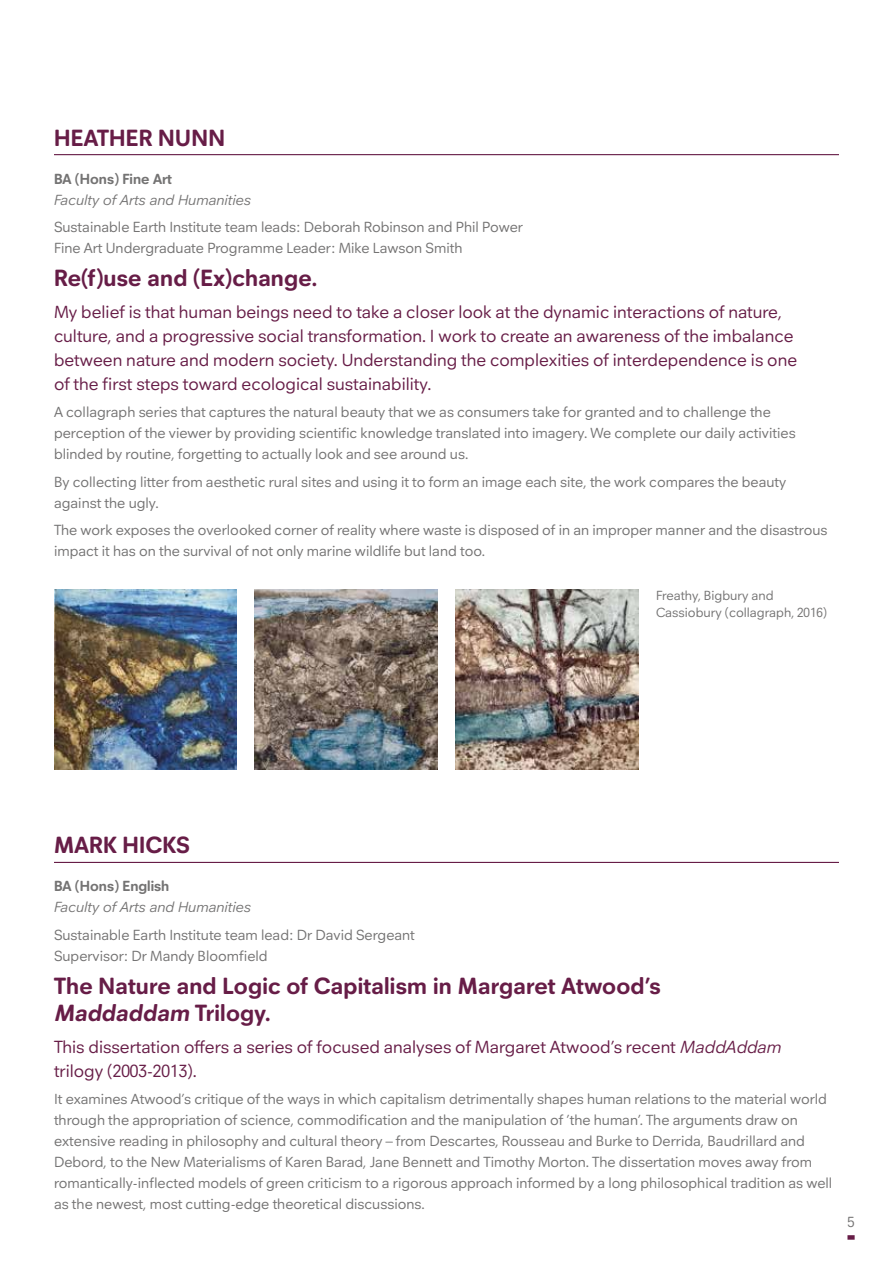
<style>
.page{position:relative;width:893px;height:1263px;background:#fff}
.page>*{position:absolute;margin:0;border:0;box-sizing:border-box;transform-origin:0 0}
.t1{font:700 24px/27px "Neuzeitfor Plymouth";letter-spacing:.01em;color:#671d47}
.t2{font:18px/24px "Neuzeitfor Plymouth";color:#671d47}
.t3{font:15px/21px "Neuzeitfor Plymouth";color:#747373}
.t4{font:italic 15px "Neuzeitfor Plymouth";color:#747373}
.t5{font:700 15px "Neuzeitfor Plymouth";color:#747373}
.t6{font:13.5px/16.5px "Neuzeitfor Plymouth";color:#747373}
.s1{font-style:italic}
</style>
<div class="page">
<div style="left:847px;top:1235px;width:8px;height:5px;background:#671d47"></div>
<hr style="left:54px;top:154px;width:785px;height:1px;background:#671d47">
<img style="left:54px;top:590px;width:182px;height:179px">
<img style="left:255px;top:590px;width:183px;height:180px">
<img style="left:455px;top:590px;width:183px;height:180px">
<hr style="left:54px;top:862px;width:785px;height:1px;background:#671d47">
<h1 class="t1" style="left:54px;top:124px;width:172px">HEATHER NUNN</h1>
<p class="t5" style="left:54px;top:169px;width:119px">BA (Hons) Fine Art</p>
<p class="t4" style="left:54px;top:191px;width:199px">Faculty of Arts and Humanities</p>
<p class="t3" style="left:54px;top:216px;width:471px">Sustainable Earth Institute team leads: Deborah Robinson and Phil Power<br>Fine Art Undergraduate Programme Leader: Mike Lawson Smith</p>
<h1 class="t1" style="left:54px;top:264px;width:265px">Re(f)use and (Ex)change.</h1>
<p class="t2" style="left:54px;top:299px;width:745px">My belief is that human beings need to take a closer look at the dynamic interactions of nature, culture, and a progressive social transformation. I work to create an awareness of the imbalance between nature and modern society. Understanding the complexities of interdependence is one of the first steps toward ecological sustainability.</p>
<p class="t3" style="left:54px;top:401px;width:743px">A collagraph series that captures the natural beauty that we as consumers take for granted and to challenge the perception of the viewer by providing scientific knowledge translated into imagery. We complete our daily activities blinded by routine, forgetting to actually look and see around us.</p>
<p class="t3" style="left:54px;top:471px;width:734px">By collecting litter from aesthetic rural sites and using it to form an image each site, the work compares the beauty against the ugly.</p>
<p class="t3" style="left:54px;top:519px;width:775px">The work exposes the overlooked corner of reality where waste is disposed of in an improper manner and the disastrous impact it has on the survival of not only marine wildlife but land too.</p>
<p class="t6" style="left:656px;top:587px;width:172px">Freathy, Bigbury and<br>Cassiobury (collagraph, 2016)</p>
<h1 class="t1" style="left:54px;top:831px;width:137px">MARK HICKS</h1>
<p class="t5" style="left:54px;top:877px;width:117px">BA (Hons) English</p>
<p class="t4" style="left:54px;top:899px;width:199px">Faculty of Arts and Humanities</p>
<p class="t3" style="left:54px;top:924px;width:362px">Sustainable Earth Institute team lead: Dr David Sergeant<br>Supervisor: Dr Mandy Bloomfield</p>
<h1 class="t1" style="left:54px;top:972px;width:608px">The Nature and Logic of Capitalism in Margaret Atwood’s<br>Maddaddam Tri l o g y.</h1>
<p class="t2" style="left:54px;top:1034px;width:729px">This dissertation offers a series of focused analyses of Margaret Atwood’s recent <span class="s1">MaddAddam </span>trilogy (2003-2013).</p>
<p class="t3" style="left:54px;top:1088px;width:780px">It examines Atwood’s critique of the ways in which capitalism detrimentally shapes human relations to the material world through the appropriation of science, commodification and the manipulation of ’the human’. The arguments draw on extensive reading in philosophy and cultural theory – from Descartes, Rousseau and Burke to Derrida, Baudrillard and Debord, to the New Materialisms of Karen Barad, Jane Bennett and Timothy Morton. The dissertation moves away from romantically-inflected models of green criticism to a rigorous approach informed by a long philosophical tradition as well as the newest, most cutting-edge theoretical discussions.</p>
<p class="t3" style="left:847px;top:1211px;width:9px">5</p>
</div>
